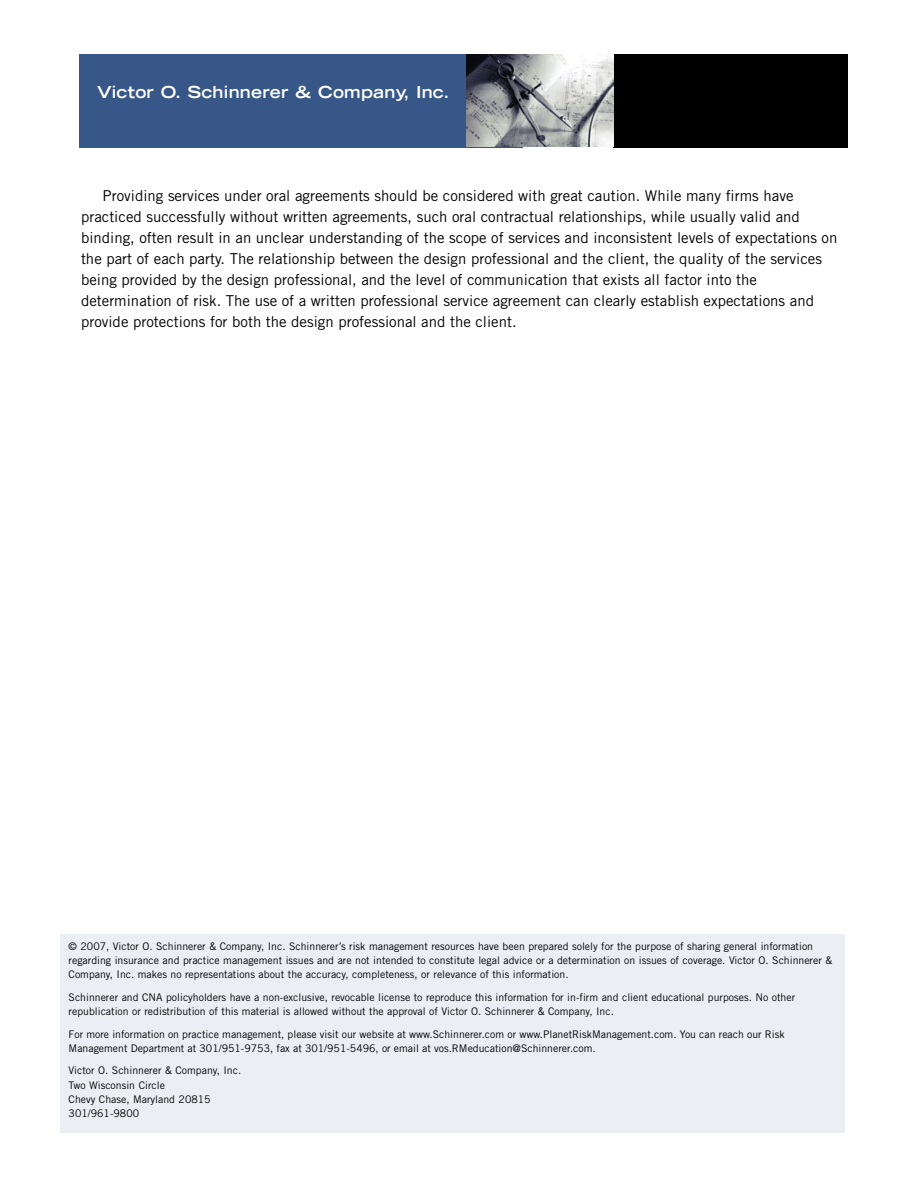
<style>
.page{position:relative;width:918px;height:1188px;background:#fff}
.page>*{position:absolute;margin:0;border:0;box-sizing:border-box;transform-origin:0 0}
.t1{font:700 expanded 16.5px "Trade Gothic LH";letter-spacing:.015em;color:#fff}
.t2{font:15px/21px "Trade Gothic";color:#000}
.t3{font:10.5px/14.2px "Trade Gothic";color:#000}
</style>
<div class="page">
<div style="left:79px;top:54px;width:385px;height:93px;background:#375788"></div>
<div style="left:614px;top:54px;width:234px;height:93px;background:#000"></div>
<img style="left:466px;top:54px;width:147px;height:92px">
<div style="left:60px;top:934px;width:784px;height:198px;background:#ebeef3"></div>
<h1 class="t1" style="left:97px;top:86px;width:354px">Victor O. Schinnerer &amp; Company, Inc.</h1>
<p class="t2" style="left:81px;top:187px;width:758px;text-indent:22px">Providing services under oral agreements should be considered with great caution. While many firms have practiced successfully without written agreements, such oral contractual relationships, while usually valid and binding, often result in an unclear understanding of the scope of services and inconsistent levels of expectations on the part of each party. The relationship between the design professional and the client, the quality of the services being provided by the design professional, and the level of communication that exists all factor into the determination of risk. The use of a written professional service agreement can clearly establish expectations and provide protections for both the design professional and the client.</p>
<p class="t3" style="left:69px;top:940px;width:765px">© 2007, Victor O. Schinnerer &amp; Company, Inc. Schinnerer’s risk management resources have been prepared solely for the purpose of sharing general information regarding insurance and practice management issues and are not intended to constitute legal advice or a determination on issues of coverage. Victor O. Schinnerer &amp;<br>Company, Inc. makes no representations about the accuracy, completeness, or relevance of this information.</p>
<p class="t3" style="left:69px;top:991px;width:728px">Schinnerer and CNA policyholders have a non-exclusive, revocable license to reproduce this information for in-firm and client educational purposes. No other republication or redistribution of this material is allowed without the approval of Victor O. Schinnerer &amp; Company, Inc.</p>
<p class="t3" style="left:69px;top:1028px;width:718px">For more information on practice management, please visit our website at www.Schinnerer.com or www.PlanetRiskManagement.com. You can reach our Risk<br>Management Department at 301/951-9753, fax at 301/951-5496, or email at vos.RMeducation@Schinnerer.com.</p>
<p class="t3" style="left:69px;top:1064px;width:174px">Victor O. Schinnerer &amp; Company, Inc.<br>Two Wisconsin Circle<br>Chevy Chase, Maryland 20815<br>301/961-9800</p>
</div>
